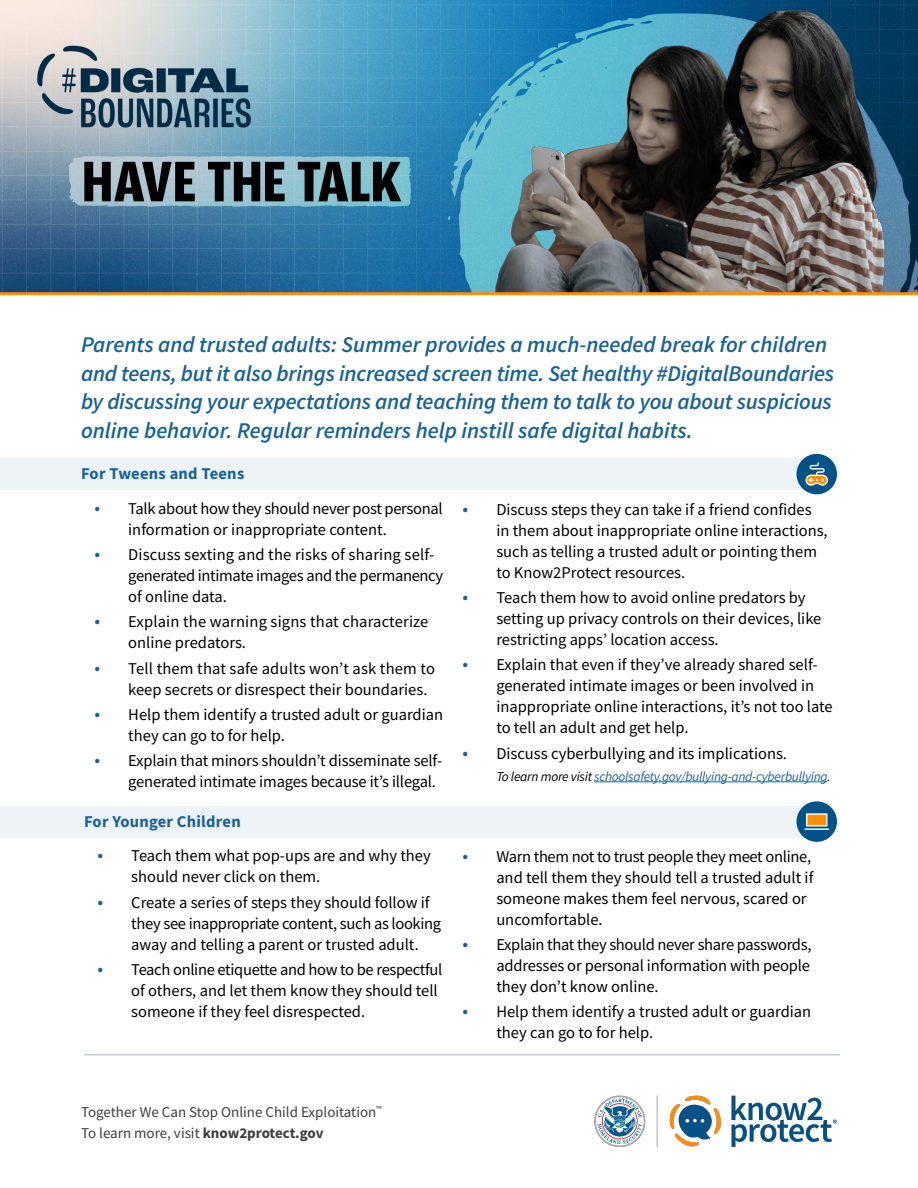
<style>
.page{position:relative;width:918px;height:1188px;background:#fff}
.page>*{position:absolute;margin:0;border:0;box-sizing:border-box;transform-origin:0 0}
.t1{font:700 condensed 60px "Roc Grotesk";letter-spacing:.015em;color:#000}
.t2{font:italic 600 22.5px/28.5px "Source Sans Pro";letter-spacing:-.01em;color:#1a6393}
.t3{font:16.5px/21px "Source Sans Pro";color:#000}
.t4{font:700 16.5px "Source Sans Pro";letter-spacing:.015em;color:#1a6393}
.t5{font:15px/21px "Source Sans Pro";color:#3e3e3f}
.t6{font:italic 13.5px "Source Sans Pro";letter-spacing:-.02em;color:#1a6393}
.s1{font-size:18.9px;color:#1a6393}
.s2{color:#000}
.s3{font-weight:700}
</style>
<div class="page">
<img style="left:0;top:0;width:460px;height:292px">
<hr style="left:84px;top:1054px;width:756px;height:1px;background:#bfcad1">
<img style="left:35px;top:43px;width:218px;height:87px">
<div style="left:0;top:459px;width:825px;height:31px;background:#edf3f7"></div>
<div style="left:0;top:806px;width:825px;height:31px;background:#edf3f7"></div>
<img style="left:460px;top:0;width:458px;height:292px">
<hr style="left:594px;top:781px;width:233px;height:1px;background:#1a6393">
<div style="left:796px;top:801px;width:41px;height:41px;background:#005287;border-radius:50%"></div>
<svg style="left:806px;top:813px;width:22px;height:14px"></svg>
<hr style="left:804px;top:828px;width:25px;height:2px;background:#fff">
<hr style="left:0;top:292px;width:918px;height:3px;background:#ff8f08">
<div style="left:796px;top:454px;width:41px;height:40px;background:#005287;border-radius:50%"></div>
<svg style="left:805px;top:462px;width:23px;height:24px"></svg>
<img style="left:594px;top:1095px;width:243px;height:52px">
<h1 class="t1" style="left:82px;top:146px;width:321px">HAVE THE TALK</h1>
<p class="t2" style="left:81px;top:330px;width:755px">Parents and trusted adults: Summer provides a much-needed break for children and teens, but it also brings increased screen time. Set healthy #DigitalBoundaries by discussing your expectations and teaching them to talk to you about suspicious online behavior. Regular reminders help instill safe digital habits.</p>
<p class="t4" style="left:81px;top:463px;width:165px">For Tweens and Teens</p>
<p class="t3" style="left:128px;top:498px;width:316px;text-indent:-34px"><span class="s1">•</span> Talk about how they should never post personal information or inappropriate content.</p>
<p class="t3" style="left:128px;top:544px;width:316px;text-indent:-34px"><span class="s1">•</span> Discuss sexting and the risks of sharing self&shy;generated intimate images and the permanency of online data.</p>
<p class="t3" style="left:128px;top:611px;width:302px;text-indent:-34px"><span class="s1">•</span> Explain the warning signs that characterize online predators.</p>
<p class="t3" style="left:128px;top:658px;width:308px;text-indent:-34px"><span class="s1">•</span> Tell them that safe adults won’t ask them to keep secrets or disrespect their boundaries.</p>
<p class="t3" style="left:128px;top:704px;width:316px;text-indent:-34px"><span class="s1">•</span> Help them identify a trusted adult or guardian they can go to for help.</p>
<p class="t3" style="left:128px;top:750px;width:315px;text-indent:-34px"><span class="s1">•</span> Explain that minors shouldn’t disseminate self&shy;generated intimate images because it’s illegal.</p>
<p class="t3" style="left:496px;top:499px;width:333px;text-indent:-34px"><span class="s1">•</span> Discuss steps they can take if a friend confides in them about inappropriate online interactions, such as telling a trusted adult or pointing them to Know2Protect resources.</p>
<p class="t3" style="left:496px;top:587px;width:327px;text-indent:-34px"><span class="s1">•</span> Teach them how to avoid online predators by setting up privacy controls on their devices, like restricting apps’ location access.</p>
<p class="t3" style="left:496px;top:654px;width:338px;text-indent:-34px"><span class="s1">•</span> Explain that even if they’ve already shared self&shy;generated intimate images or been involved in inappropriate online interactions, it’s not too late to tell an adult and get help.</p>
<p class="t3" style="left:463px;top:743px;width:326px"><span class="s1">•</span> Discuss cyberbullying and its implications.</p>
<p class="t6" style="left:496px;top:768px;width:336px"><span class="s2">To learn more visit</span> schoolsafety.gov/bullying-and-cyberbullying<span class="s2">.</span></p>
<p class="t4" style="left:84px;top:810px;width:158px">For Younger Children</p>
<p class="t3" style="left:131px;top:845px;width:301px;text-indent:-34px"><span class="s1">•</span> Teach them what pop-ups are and why they should never click on them.</p>
<p class="t3" style="left:131px;top:891px;width:311px;text-indent:-34px"><span class="s1">•</span> Create a series of steps they should follow if they see inappropriate content, such as looking away and telling a parent or trusted adult.</p>
<p class="t3" style="left:131px;top:959px;width:313px;text-indent:-34px"><span class="s1">•</span> Teach online etiquette and how to be respectful of others, and let them know they should tell someone if they feel disrespected.</p>
<p class="t3" style="left:496px;top:846px;width:319px;text-indent:-34px"><span class="s1">•</span> Warn them not to trust people they meet online, and tell them they should tell a trusted adult if someone makes them feel nervous, scared or uncomfortable.</p>
<p class="t3" style="left:496px;top:934px;width:317px;text-align:justify;text-indent:-34px"><span class="s1">•</span> Explain that they should never share passwords, addresses or personal information with people they don’t know online.</p>
<p class="t3" style="left:496px;top:1001px;width:316px;text-indent:-34px"><span class="s1">•</span> Help them identify a trusted adult or guardian they can go to for help.</p>
<p class="t5" style="left:81px;top:1101px;width:302px">Together We Can Stop Online Child Exploitation<sup>™<br></sup>To learn more, visit <span class="s3">know2protect.gov</span></p>
</div>
